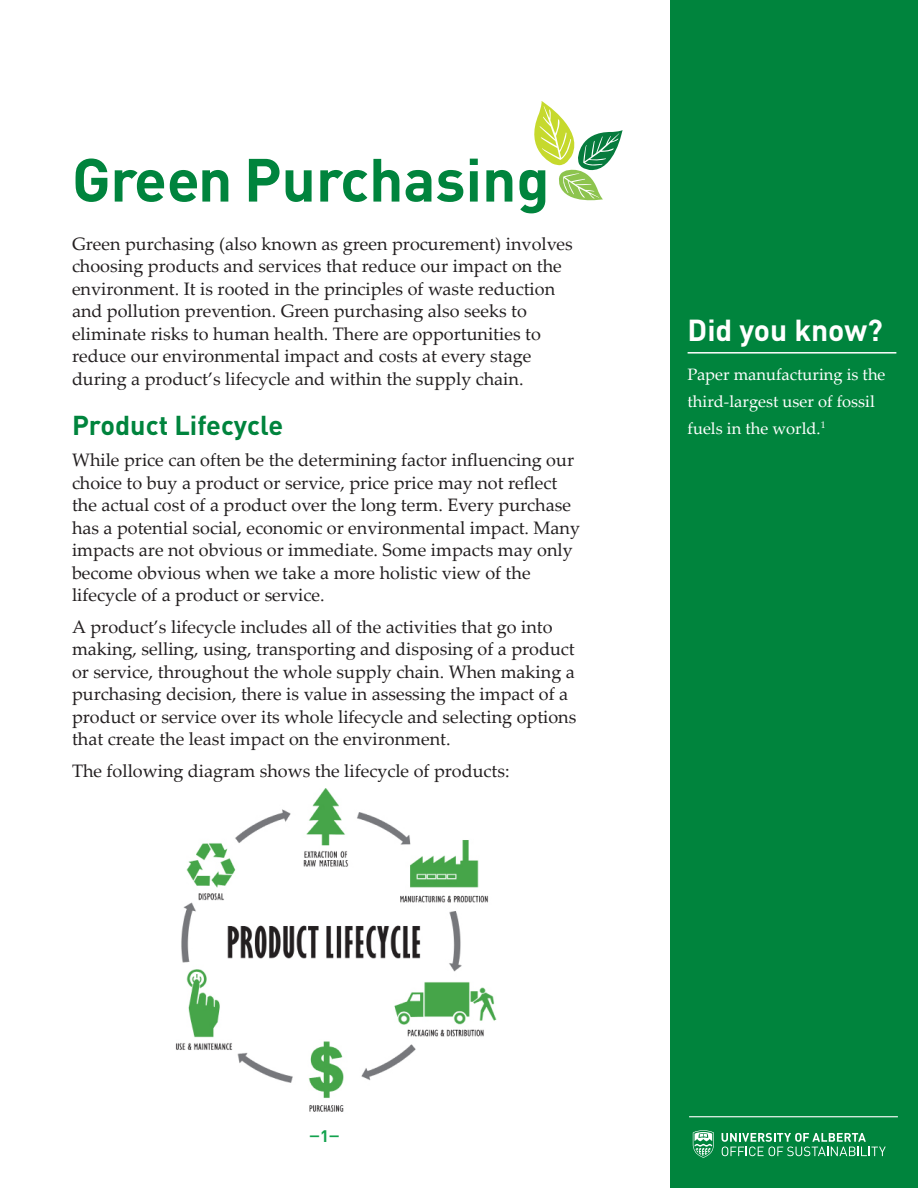
<style>
.page{position:relative;width:918px;height:1188px;background:#fff}
.page>*{position:absolute;margin:0;border:0;box-sizing:border-box;transform-origin:0 0}
.Intro_Paragraph{font:700 60px "DIN Pro";color:#00843d}
.t1{font:700 30px "DIN Pro";color:#fff}
.Sub_Heading{font:700 27px "DIN Pro";color:#00843d}
.Body_Text{font:18px/22.5px "Palatino Linotype";color:#231f20}
.Intro_Paragraph-2{font:18px/22.5px "Palatino Linotype";color:#231f20}
.t2{font:16.5px/27px "Palatino Linotype";color:#fff}
.t3{font:16.5px "Museo 700";color:#12a24d}
.s1{font-family:"DIN Pro";font-weight:700}
</style>
<div class="page">
<div style="left:670px;top:0;width:247px;height:1188px;background:#00843d"></div>
<svg style="left:534px;top:101px;width:89px;height:100px"></svg>
<hr style="left:688px;top:352px;width:208px;height:2px;background:#fff">
<img style="left:175px;top:789px;width:322px;height:323px">
<hr style="left:689px;top:1116px;width:209px;height:1px;background:#fff">
<svg style="left:722px;top:1133px;width:164px;height:23px"></svg>
<svg style="left:693px;top:1130px;width:21px;height:28px"></svg>
<p class="Intro_Paragraph" style="left:72px;top:130px;width:479px">Green Purchasing</p>
<p class="Intro_Paragraph-2" style="left:72px;top:232px;width:502px">Green purchasing (also known as green procurement) involves choosing products and services that reduce our impact on the environment. It is rooted in the principles of waste reduction and pollution prevention. Green purchasing also seeks to eliminate risks to human health. There are opportunities to reduce our environmental impact and costs at every stage during a product’s lifecycle and within the supply chain.</p>
<p class="Sub_Heading" style="left:72px;top:403px;width:213px">Product Lifecycle</p>
<p class="Body_Text" style="left:72px;top:448px;width:510px">While price can often be the determining factor influencing our choice to buy a product or service, price price may not reflect the actual cost of a product over the long term. Every purchase has a potential social, economic or environmental impact. Many impacts are not obvious or immediate. Some impacts may only become obvious when we take a more holistic view of the lifecycle of a product or service.</p>
<p class="Body_Text" style="left:72px;top:615px;width:506px">A product’s lifecycle includes all of the activities that go into making, selling, using, transporting and disposing of a product or service, throughout the whole supply chain. When making a purchasing decision, there is value in assessing the impact of a product or service over its whole lifecycle and selecting options that create the least impact on the environment.</p>
<p class="Body_Text" style="left:72px;top:759px;width:439px">The following diagram shows the lifecycle of products:</p>
<p class="t1" style="left:688px;top:305px;width:197px">Did you know?</p>
<p class="t2" style="left:688px;top:360px;width:199px">Paper manufacturing is the third-largest user of fossil fuels in the world.<sup>1</sup></p>
<p class="t3" style="left:309px;top:1127px;width:32px">–<span class="s1">1</span>–</p>
</div>
